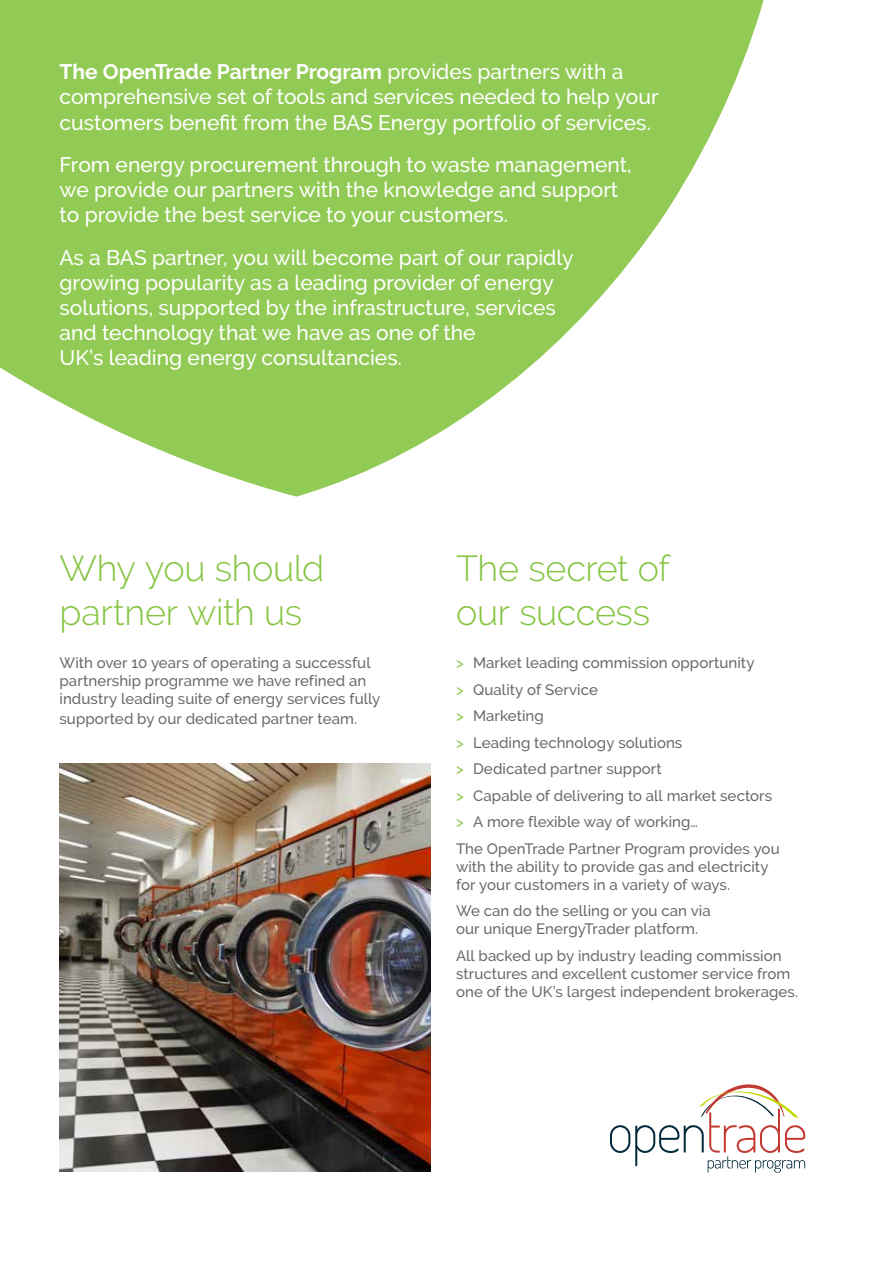
<style>
.page{position:relative;width:893px;height:1263px;background:#fff}
.page>*{position:absolute;margin:0;border:0;box-sizing:border-box;transform-origin:0 0}
.t1{font:300 36px/43.2px "Raleway";letter-spacing:-.01em;color:#85c441}
.t2{font:500 21px/25.2px "Raleway";color:#fff}
.t3{font:500 15px/26.5px "Raleway";letter-spacing:.005em;color:#696a6d}
.s1{font-weight:700}
.s2{color:#91c850}
</style>
<div class="page">
<svg style="left:0;top:0;width:764px;height:497px;fill:#91ca54"></svg>
<svg style="left:610px;top:1084px;width:195px;height:88px"></svg>
<img style="left:60px;top:763px;width:371px;height:408px">
<h2 class="t2" style="left:60px;top:59px;width:601px"><span class="s1">The OpenTrade Partner Program</span> provides partners with a comprehensive set of tools and services needed to help your customers benefit from the BAS Energy portfolio of services.</h2>
<h2 class="t2" style="left:60px;top:152px;width:574px">From energy procurement through to waste management, we provide our partners with the knowledge and support to provide the best service to your customers.</h2>
<h2 class="t2" style="left:60px;top:244px;width:515px">As a BAS partner, you will become part of our rapidly growing popularity as a leading provider of energy solutions, supported by the infrastructure, services and technology that we have as one of the<br>UK’s leading energy consultancies.</h2>
<h1 class="t1" style="left:60px;top:547px;width:266px">Why you should partner with us</h1>
<p class="t3" style="left:60px;top:654px;width:322px;line-height:18px">With over 10 years of operating a successful partnership programme we have refined an industry leading suite of energy services fully</p>
<p class="t3" style="left:60px;top:705px;width:299px">supported by our dedicated partner team.</p>
<h1 class="t1" style="left:456px;top:547px;width:215px">The secret of our success</h1>
<p class="t3" style="left:456px;top:649px;width:325px"><span class="s2">&gt;</span> Market leading commission opportunity<br><span class="s2">&gt;</span> Quality of Service<br><span class="s2">&gt;</span> Marketing<br><span class="s2">&gt;</span> Leading technology solutions<br><span class="s2">&gt;</span> Dedicated partner support<br><span class="s2">&gt;</span> Capable of delivering to all market sectors <span class="s2">&gt;</span> A more flexible way of working…<br>The OpenTrade Partner Program provides you</p>
<p class="t3" style="left:456px;top:857px;width:314px;line-height:18px">with the ability to provide gas and electricity for your customers in a variety of ways.</p>
<p class="t3" style="left:456px;top:902px;width:256px;line-height:18px">We can do the selling or you can via our unique EnergyTrader platform.</p>
<p class="t3" style="left:456px;top:946px;width:343px;line-height:18px">All backed up by industry leading commission structures and excellent customer service from one of the UK’s largest independent brokerages.</p>
</div>
